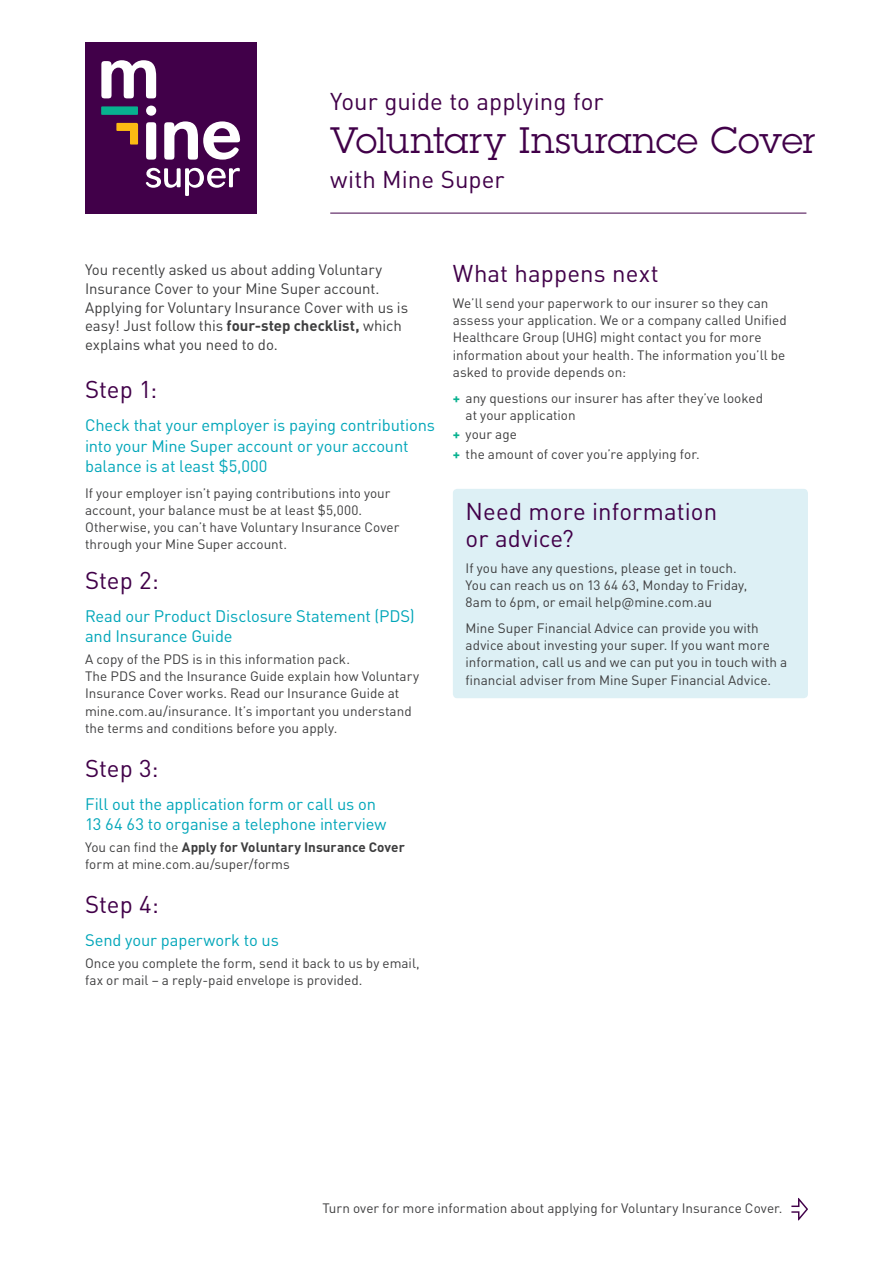
<style>
.page{position:relative;width:893px;height:1263px;background:#fff}
.page>*{position:absolute;margin:0;border:0;box-sizing:border-box;transform-origin:0 0}
.t1{font:36px "Lubalin Graph";letter-spacing:.005em;color:#410049}
.t2{font:24px/27px "DIN Pro";letter-spacing:.005em;color:#410049}
.t3{font:16.5px/20.2px "DIN Pro";letter-spacing:-.01em;color:#00a6b9}
.Intro_Paragraph{font:15px/18.8px "DIN Pro";letter-spacing:-.005em;color:#3e3e3f}
.Body_copy{font:13.5px/17.2px "DIN Pro";color:#3e3e3f}
.s1{font-weight:700}
.s2{font-weight:700;color:#07b18f}
</style>
<div class="page">
<div style="left:85px;top:43px;width:171px;height:171px;background:#410049"></div>
<svg style="left:116px;top:123px;width:22px;height:22px"></svg>
<svg style="left:101px;top:60px;width:55px;height:38px"></svg>
<div style="left:146px;top:106px;width:10px;height:10px;background:#fff;border-radius:50%"></div>
<div style="left:146px;top:122px;width:10px;height:38px;background:#fff;border-radius:4px"></div>
<svg style="left:164px;top:121px;width:76px;height:39px"></svg>
<svg style="left:101px;top:106px;width:37px;height:9px"></svg>
<svg style="left:146px;top:168px;width:94px;height:28px"></svg>
<hr style="left:330px;top:213px;width:476px;height:1px;background:#410049">
<svg style="left:791px;top:1198px;width:17px;height:22px"></svg>
<div style="left:453px;top:489px;width:355px;height:209px;background:#ddf0f5;border-radius:4px"></div>
<h2 class="t2" style="left:330px;top:87px;width:275px">Your guide to applying for</h2>
<h2 class="t1" style="left:330px;top:118px;width:487px">Voluntary Insurance Cover</h2>
<h2 class="t2" style="left:330px;top:165px;width:176px">with Mine Super</h2>
<p class="Intro_Paragraph" style="left:85px;top:260px;width:325px">You recently asked us about adding Voluntary Insurance Cover to your Mine Super account.<br>Applying for Voluntary Insurance Cover with us is easy! Just follow this <span class="s1">four-step checklist,</span> which explains what you need to do.</p>
<h2 class="t2" style="left:85px;top:375px;width:74px">Step 1:</h2>
<h3 class="t3" style="left:85px;top:415px;width:352px">Check that your employer is paying contributions into your Mine Super account or your account balance is at least $5,000</h3>
<h3 class="Body_copy" style="left:85px;top:484px;width:316px">If your employer isn’t paying contributions into your account, your balance must be at least $5,000.<br>Otherwise, you can’t have Voluntary Insurance Cover through your Mine Super account.</h3>
<h2 class="t2" style="left:85px;top:566px;width:75px">Step 2:</h2>
<h3 class="t3" style="left:85px;top:605px;width:331px">Read our Product Disclosure Statement (PDS) and Insurance Guide</h3>
<p class="Body_copy" style="left:85px;top:650px;width:336px">A copy of the PDS is in this information pack.<br>The PDS and the Insurance Guide explain how Voluntary Insurance Cover works. Read our Insurance Guide at mine.com.au/insurance. It’s important you understand the terms and conditions before you apply.</p>
<h2 class="t2" style="left:85px;top:754px;width:75px">Step 3:</h2>
<h3 class="t3" style="left:85px;top:793px;width:303px">Fill out the application form or call us on<br>13 64 63 to organise a telephone interview</h3>
<p class="Body_copy" style="left:85px;top:838px;width:321px">You can find the <span class="s1">Apply for Voluntary Insurance Cover </span>form at mine.com.au/super/forms</p>
<h2 class="t2" style="left:85px;top:890px;width:75px">Step 4:</h2>
<h3 class="t3" style="left:85px;top:929px;width:195px">Send your paperwork to us</h3>
<p class="Body_copy" style="left:85px;top:953px;width:336px">Once you complete the form, send it back to us by email, fax or mail – a reply-paid envelope is provided.</p>
<h2 class="t2" style="left:453px;top:259px;width:208px">What happens next</h2>
<p class="Body_copy" style="left:453px;top:294px;width:335px">We’ll send your paperwork to our insurer so they can assess your application. We or a company called Unified Healthcare Group (UHG) might contact you for more information about your health. The information you’ll be asked to provide depends on:</p>
<p class="Body_copy" style="left:466px;top:388px;width:299px;text-indent:-13px"><span class="s2">+</span> any questions our insurer has after they’ve looked at your application</p>
<p class="Body_copy" style="left:453px;top:425px;width:65px"><span class="s2">+</span> your age</p>
<p class="Body_copy" style="left:453px;top:444px;width:248px"><span class="s2">+</span> the amount of cover you’re applying for.</p>
<h2 class="t2" style="left:466px;top:497px;width:253px">Need more information or advice?</h2>
<p class="Body_copy" style="left:466px;top:559px;width:283px">If you have any questions, please get in touch.<br>You can reach us on 13 64 63, Monday to Friday,<br>8am to 6pm, or email help@mine.com.au</p>
<p class="Body_copy" style="left:466px;top:619px;width:323px">Mine Super Financial Advice can provide you with advice about investing your super. If you want more information, call us and we can put you in touch with a financial adviser from Mine Super Financial Advice.</p>
<p class="Body_copy" style="left:322px;top:1199px;width:461px">Turn over for more information about applying for Voluntary Insurance Cover.</p>
</div>
